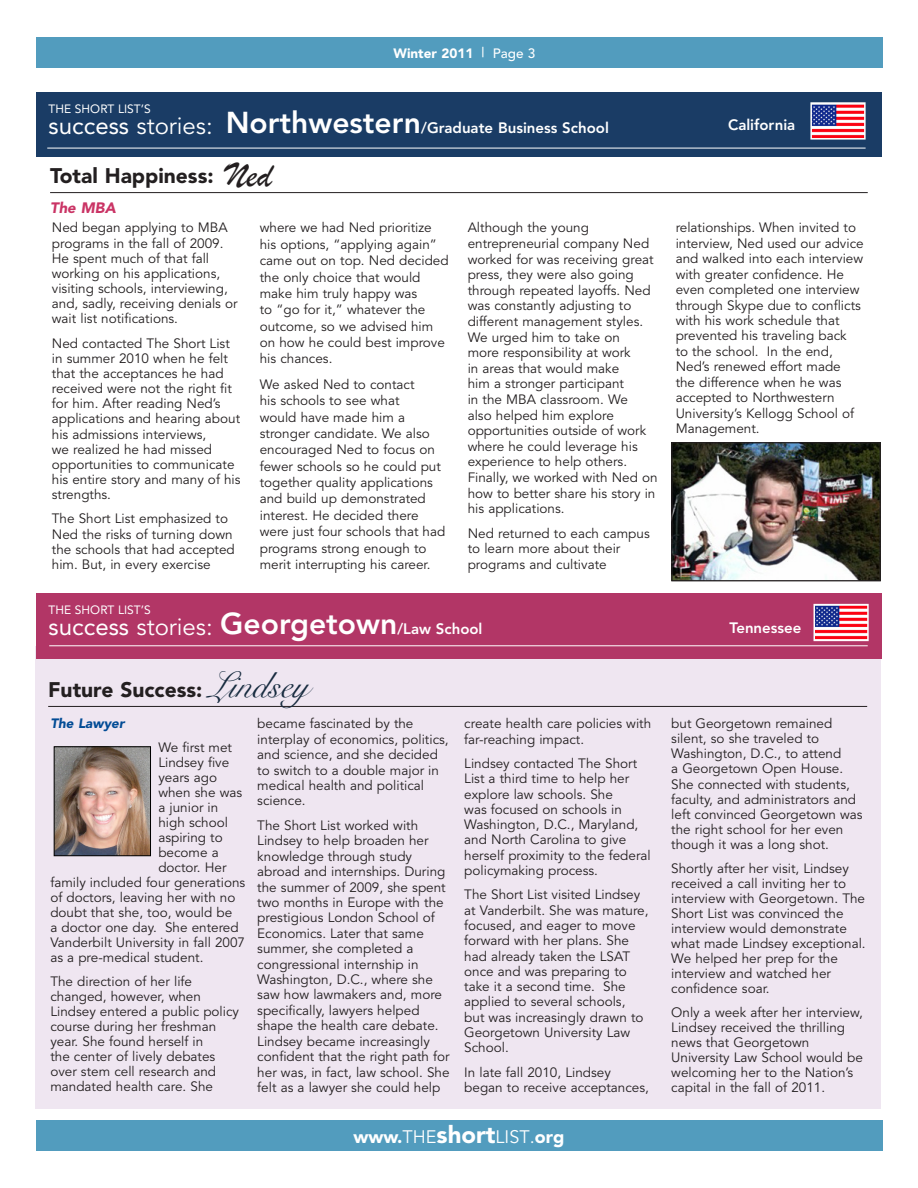
<style>
.page{position:relative;width:918px;height:1188px;background:#fff}
.page>*{position:absolute;margin:0;border:0;box-sizing:border-box;transform-origin:0 0}
.t1{font:36px "Brush Script";color:#231f20}
.t2{font:800 30px "Avenir";color:#fff}
.success_story_header{font:900 21px "Avenir";color:#231f20}
.t3{font:900 18px "Avenir";color:#fff}
.t4{font:800 15px "Avenir";color:#fff}
.side_bar_-_success{font:italic 900 15px "Avenir";color:#ca3465}
.side_bar_-_success-2{font:13.5px/15.5px "Avenir";color:#231f20}
.t5{font:900 13.5px "Avenir";color:#fff}
.side_bar_-_success-3{font:italic 900 13.5px "Avenir";color:#014b95}
.t6{font:12px "Avenir";color:#fff}
.s1{font-weight:500}
.s2{font-weight:400;font-size:24px}
.s3{font-size:30px}
.s4{font-size:15px}
.s5{font-family:"Snell Roundhand";font-weight:400;font-size:36px;color:#172b3f}
.s6{font-weight:400}
.s7{font-size:24px}
</style>
<div class="page">
<div style="left:36px;top:1120px;width:846px;height:31px;background:#529cbe"></div>
<div style="left:36px;top:37px;width:846px;height:31px;background:#529cbe"></div>
<div style="left:36px;top:646px;width:845px;height:463px;background:#efe6f1"></div>
<hr style="left:50px;top:192px;width:818px;height:1px;background:#231f20">
<div style="left:36px;top:92px;width:846px;height:65px;background:#1a3c65"></div>
<img style="left:813px;top:105px;width:50px;height:32px">
<div style="left:810px;top:102px;width:56px;height:38px;border:2px solid #fff"></div>
<div style="left:36px;top:593px;width:846px;height:66px;background:#b23666"></div>
<hr style="left:48px;top:706px;width:819px;height:1px;background:#231f20">
<img style="left:673px;top:444px;width:206px;height:135px">
<div style="left:671px;top:442px;width:210px;height:139px;border:1px solid #231f20"></div>
<hr style="left:47px;top:148px;width:819px;height:1px;background:#fff">
<hr style="left:49px;top:645px;width:819px;height:1px;background:#fff">
<img style="left:56px;top:748px;width:93px;height:106px">
<div style="left:54px;top:746px;width:97px;height:110px;border:1px solid #000"></div>
<img style="left:817px;top:607px;width:49px;height:31px">
<div style="left:814px;top:604px;width:55px;height:37px;border:2px solid #fff"></div>
<p class="t5" style="left:394px;top:45px;width:143px">Winter 2011 <span class="s1">| Page 3</span></p>
<p class="t6" style="left:49px;top:102px;width:104px">THE SHORT LIST’S</p>
<p class="t4" style="left:49px;top:119px;width:562px"><span class="s2">success</span> <span class="s2">stories:</span> <span class="s3">Northwestern</span>/Graduate Business School</p>
<p class="success_story_header" style="left:50px;top:163px;width:165px">Total Happiness:</p>
<p class="side_bar_-_success" style="left:50px;top:199px;width:67px">The MBA</p>
<p class="t1" style="left:226px;top:153px;width:48px">Ned</p>
<p class="side_bar_-_success-2" style="left:52px;top:221px;width:187px">Ned began applying to MBA programs in the fall of 2009.<br>He spent much of that fall working on his applications, visiting schools, interviewing, and, sadly, receiving denials or wait list notifications.</p>
<p class="side_bar_-_success-2" style="left:52px;top:336px;width:190px">Ned contacted The Short List in summer 2010 when he felt that the acceptances he had received were not the right fit for him. After reading Ned’s applications and hearing about his admissions interviews,<br>we realized he had missed opportunities to communicate his entire story and many of his strengths.</p>
<p class="side_bar_-_success-2" style="left:52px;top:512px;width:185px">The Short List emphasized to<br>Ned the risks of turning down the schools that had accepted him. But, in every exercise</p>
<p class="side_bar_-_success-2" style="left:260px;top:220px;width:190px;line-height:16.4px">where we had Ned prioritize his options, “applying again” came out on top. Ned decided the only choice that would make him truly happy was<br>to “go for it,” whatever the outcome, so we advised him on how he could best improve his chances.</p>
<p class="side_bar_-_success-2" style="left:260px;top:376px;width:187px;line-height:16.4px">We asked Ned to contact<br>his schools to see what<br>would have made him a stronger candidate. We also encouraged Ned to focus on fewer schools so he could put together quality applications and build up demonstrated interest. He decided there were just four schools that had programs strong enough to merit interrupting his career.</p>
<p class="side_bar_-_success-2" style="left:468px;top:220px;width:191px">Although the young entrepreneurial company Ned worked for was receiving great press, they were also going through repeated layoffs. Ned was constantly adjusting to different management styles.<br>We urged him to take on<br>more responsibility at work<br>in areas that would make<br>him a stronger participant<br>in the MBA classroom. We<br>also helped him explore opportunities outside of work where he could leverage his experience to help others.<br>Finally, we worked with Ned on how to better share his story in his applications.</p>
<p class="side_bar_-_success-2" style="left:468px;top:526px;width:184px">Ned returned to each campus to learn more about their programs and cultivate</p>
<p class="t6" style="left:49px;top:603px;width:104px">THE SHORT LIST’S</p>
<p class="t2" style="left:49px;top:605px;width:435px"><span class="s2">success</span> <span class="s2">stories:</span> Georgetown<span class="s4">/Law School</span></p>
<p class="success_story_header" style="left:48px;top:677px;width:263px">Future Success: <span class="s5">Lindsey</span></p>
<p class="side_bar_-_success-3" style="left:50px;top:716px;width:76px">The Lawyer</p>
<p class="side_bar_-_success-2" style="left:158px;top:740px;width:75px">We first met</p>
<p class="side_bar_-_success-2" style="left:158px;top:755px;width:72px">Lindsey five</p>
<p class="side_bar_-_success-2" style="left:158px;top:770px;width:60px">years ago</p>
<p class="side_bar_-_success-2" style="left:158px;top:785px;width:85px">when she was</p>
<p class="side_bar_-_success-2" style="left:158px;top:800px;width:61px">a junior in</p>
<p class="side_bar_-_success-2" style="left:158px;top:815px;width:71px">high school</p>
<p class="side_bar_-_success-2" style="left:158px;top:830px;width:66px">aspiring to</p>
<p class="side_bar_-_success-2" style="left:158px;top:845px;width:62px">become a</p>
<p class="side_bar_-_success-2" style="left:158px;top:860px;width:70px">doctor. Her</p>
<p class="side_bar_-_success-2" style="left:50px;top:875px;width:196px">family included four generations</p>
<p class="side_bar_-_success-2" style="left:50px;top:890px;width:187px">of doctors, leaving her with no</p>
<p class="side_bar_-_success-2" style="left:50px;top:905px;width:183px">doubt that she, too, would be</p>
<p class="side_bar_-_success-2" style="left:50px;top:920px;width:190px">a doctor one day. She entered</p>
<p class="side_bar_-_success-2" style="left:50px;top:935px;width:196px">Vanderbilt University in fall 2007</p>
<p class="side_bar_-_success-2" style="left:50px;top:950px;width:155px">as a pre-medical student.</p>
<p class="side_bar_-_success-2" style="left:50px;top:975px;width:190px;line-height:15px">The direction of her life changed, however, when<br>Lindsey entered a public policy course during her freshman year. She found herself in<br>the center of lively debates over stem cell research and mandated health care. She</p>
<p class="side_bar_-_success-2" style="left:257px;top:716px;width:193px">became fascinated by the interplay of economics, politics, and science, and she decided to switch to a double major in medical health and political science.</p>
<p class="side_bar_-_success-2" style="left:257px;top:818px;width:194px">The Short List worked with<br>Lindsey to help broaden her knowledge through study abroad and internships. During the summer of 2009, she spent two months in Europe with the prestigious London School of<br>Economics. Later that same summer, she completed a congressional internship in<br>Washington, D.C., where she saw how lawmakers and, more specifically, lawyers helped shape the health care debate.<br>Lindsey became increasingly confident that the right path for her was, in fact, law school. She felt as a lawyer she could help</p>
<p class="side_bar_-_success-2" style="left:464px;top:716px;width:188px">create health care policies with far-reaching impact.</p>
<p class="side_bar_-_success-2" style="left:464px;top:756px;width:188px">Lindsey contacted The Short<br>List a third time to help her explore law schools. She<br>was focused on schools in<br>Washington, D.C., Maryland, and North Carolina to give herself proximity to the federal policymaking process.</p>
<p class="side_bar_-_success-2" style="left:464px;top:887px;width:186px">The Short List visited Lindsey at Vanderbilt. She was mature, focused, and eager to move forward with her plans. She had already taken the LSAT once and was preparing to take it a second time. She applied to several schools, but was increasingly drawn to<br>Georgetown University Law<br>School.</p>
<p class="side_bar_-_success-2" style="left:464px;top:1065px;width:186px">In late fall 2010, Lindsey began to receive acceptances,</p>
<p class="t3" style="left:354px;top:1126px;width:212px">www.<span class="s6">the</span><span class="s7">short</span><span class="s6">list</span><span class="s6">.</span>org</p>
<p class="t4" style="left:728px;top:116px;width:69px">California</p>
<p class="side_bar_-_success-2" style="left:676px;top:220px;width:190px">relationships. When invited to interview, Ned used our advice and walked into each interview with greater confidence. He even completed one interview through Skype due to conflicts with his work schedule that prevented his traveling back<br>to the school. In the end,<br>Ned’s renewed effort made<br>the difference when he was accepted to Northwestern<br>University’s Kellogg School of<br>Management.</p>
<p class="t4" style="left:729px;top:619px;width:73px">Tennessee</p>
<p class="side_bar_-_success-2" style="left:671px;top:717px;width:193px;line-height:15px">but Georgetown remained silent, so she traveled to<br>Washington, D.C., to attend<br>a Georgetown Open House.<br>She connected with students, faculty, and administrators and left convinced Georgetown was the right school for her even though it was a long shot.</p>
<p class="side_bar_-_success-2" style="left:671px;top:861px;width:196px;line-height:15px">Shortly after her visit, Lindsey received a call inviting her to interview with Georgetown. The<br>Short List was convinced the interview would demonstrate what made Lindsey exceptional.<br>We helped her prep for the interview and watched her confidence soar.</p>
<p class="side_bar_-_success-2" style="left:671px;top:1005px;width:193px;line-height:15px">Only a week after her interview,<br>Lindsey received the thrilling news that Georgetown<br>University Law School would be welcoming her to the Nation’s capital in the fall of 2011.</p>
</div>
